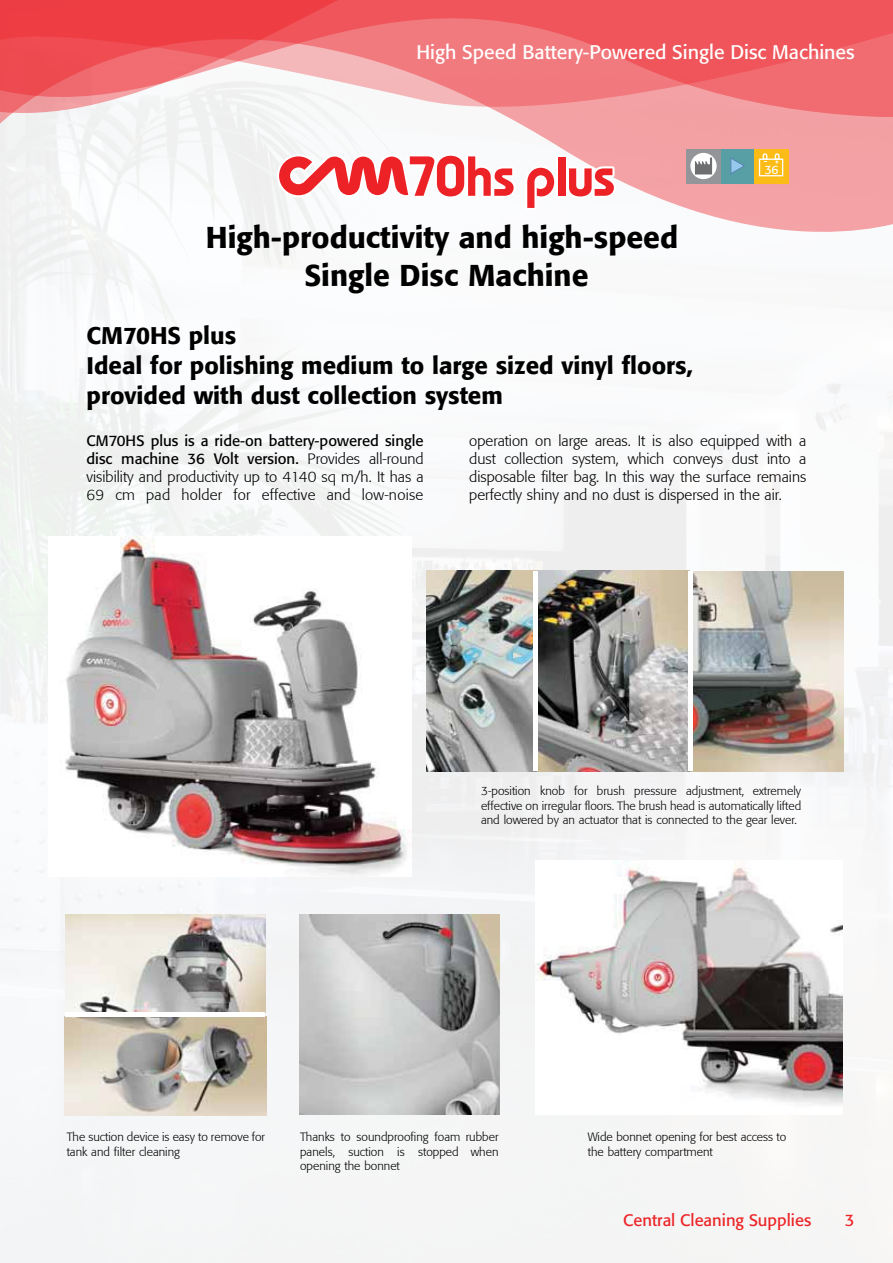
<style>
.page{position:relative;width:893px;height:1263px;background:#fff}
.page>*{position:absolute;margin:0;border:0;box-sizing:border-box;transform-origin:0 0}
.t1{font:500 30px/37.7px "Formata";color:#000;text-align:center}
.t2{font:500 24px/30.2px "Formata";color:#000}
.t3{font:19.5px "Formata";color:#fff}
.t4{font:16.5px "Formata";color:#ec2427}
.t5{font:300 15px/18px "Formata";color:#000;text-align:justify}
.t6{font:300 12px/14.4px "Formata";color:#000}
.t7{font:12px "Formata";color:#fff}
.s1{font-weight:400}
</style>
<div class="page">
<img style="left:0;top:232px;width:893px;height:1031px">
<svg style="left:0;top:113px;width:893px;height:119px"></svg>
<svg style="left:0;top:0;width:893px;height:113px;background:#f0777b"></svg>
<img style="left:51px;top:537px;width:361px;height:340px">
<img style="left:538px;top:571px;width:306px;height:201px">
<img style="left:65px;top:914px;width:200px;height:98px">
<img style="left:426px;top:571px;width:110px;height:201px">
<img style="left:537px;top:571px;width:151px;height:200px">
<img style="left:65px;top:1016px;width:202px;height:99px">
<img style="left:299px;top:915px;width:200px;height:199px">
<svg style="left:556px;top:155px;width:11px;height:43px"></svg>
<svg style="left:277px;top:154px;width:239px;height:45px"></svg>
<svg style="left:525px;top:166px;width:31px;height:44px"></svg>
<div style="left:558px;top:157px;width:7px;height:39px;background:#ec2227"></div>
<svg style="left:567px;top:166px;width:49px;height:33px"></svg>
<div style="left:720px;top:149px;width:34px;height:34px;background:#589fa5"></div>
<svg style="left:730px;top:158px;width:15px;height:16px"></svg>
<div style="left:754px;top:149px;width:34px;height:34px;background:#fcbc17"></div>
<div style="left:759px;top:159px;width:24px;height:17px;border:1px solid #fff"></div>
<svg style="left:762px;top:153px;width:18px;height:10px"></svg>
<div style="left:686px;top:149px;width:34px;height:34px;background:#939598"></div>
<svg style="left:690px;top:153px;width:27px;height:26px"></svg>
<svg style="left:695px;top:158px;width:17px;height:16px"></svg>
<hr style="left:533px;top:571px;width:4px;height:200px;background:#fff">
<hr style="left:688px;top:571px;width:4px;height:200px;background:#fff">
<div style="left:65px;top:1012px;width:200px;height:5px;background:#fff"></div>
<img style="left:535px;top:861px;width:307px;height:253px">
<h3 class="t3" style="left:416px;top:40px;width:440px">High Speed Battery-Powered Single Disc Machines</h3>
<p class="t7" style="left:765px;top:163px;width:15px">36</p>
<h1 class="t1" style="left:206px;top:219px;width:474px">High-productivity and high-speed<br>Single Disc Machine</h1>
<h2 class="t2" style="left:87px;top:320px;width:608px">CM70HS plus<br>Ideal for polishing medium to large sized vinyl floors, provided with dust collection system</h2>
<p class="t5" style="left:87px;top:431px;width:339px"><span class="s1">CM70HS plus is a ride-on battery-powered single disc machine 36 Volt version.</span> Provides all-round visibility and productivity up to 4140 sq m/h. It has a 69 cm pad holder for effective and low-noise</p>
<p class="t5" style="left:469px;top:431px;width:339px">operation on large areas. It is also equipped with a dust collection system, which conveys dust into a disposable filter bag. In this way the surface remains perfectly shiny and no dust is dispersed in the air.</p>
<p class="t6" style="left:481px;top:784px;width:322px;text-align:justify">3-position knob for brush pressure adjustment, extremely effective on irregular floors. The brush head is automatically lifted and lowered by an actuator that is connected to the gear lever.</p>
<p class="t6" style="left:67px;top:1130px;width:200px">The suction device is easy to remove for tank and filter cleaning</p>
<p class="t6" style="left:300px;top:1130px;width:200px;text-align:justify">Thanks to soundproofing foam rubber panels, suction is stopped when opening the bonnet</p>
<p class="t6" style="left:588px;top:1130px;width:200px">Wide bonnet opening for best access to the battery compartment</p>
<h3 class="t4" style="left:623px;top:1210px;width:190px">Central Cleaning Supplies</h3>
<h3 class="t4" style="left:845px;top:1210px;width:11px">3</h3>
</div>
